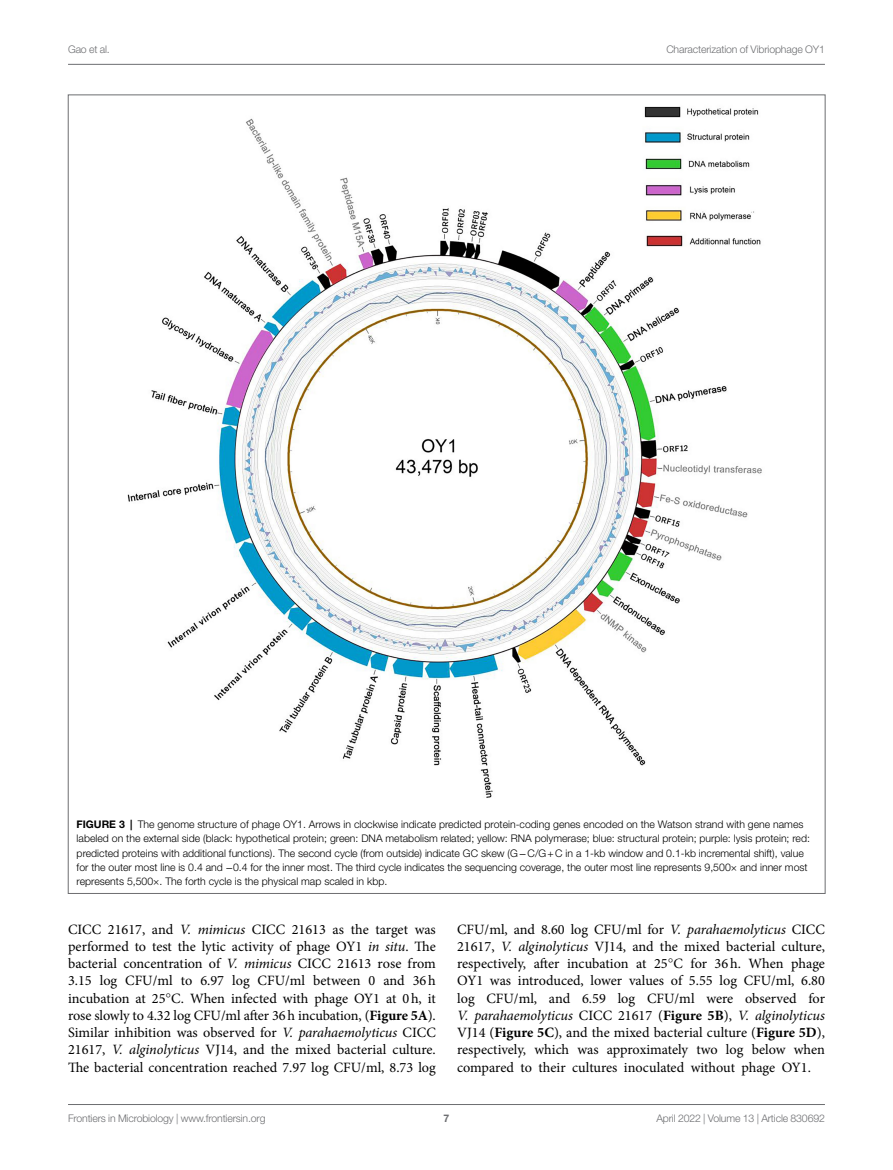
<style>
.page{position:relative;width:893px;height:1170px;background:#fff}
.page>*{position:absolute;margin:0;border:0;box-sizing:border-box;transform-origin:0 0}
.TEXT_FLUSH{font:14.25px/17.2px "Minion Pro";color:#000;text-align:justify}
.FIG_LEG{font:300 10.5px/14.2px "Helvetica Neue LT Std";color:#000}
.t1{font:300 10.5px "Helvetica Neue LT Std";letter-spacing:-.015em;color:#6d6e71}
.t2{font:700 10.5px "Helvetica Neue LT Std";color:#6d6e71}
.s1{font-weight:700}
.s2{font-family:"STIX General";font-weight:400}
.s3{font-style:italic}
.s4{font-family:"STIX General"}
</style>
<div class="page">
<hr style="left:68px;top:64px;width:757px;height:1px;background:#6d6e71">
<hr style="left:68px;top:1104px;width:757px;height:1px;background:#6d6e71">
<img style="left:128px;top:106px;width:634px;height:692px">
<p class="t1" style="left:68px;top:42px;width:43px">Gao et al.</p>
<p class="t1" style="left:666px;top:42px;width:160px">Characterization of Vibriophage OY1</p>
<p class="FIG_LEG" style="left:77px;top:816px;width:735px"><span class="s1">FIGURE 3 |</span> The genome structure of phage OY1. Arrows in clockwise indicate predicted protein-coding genes encoded on the Watson strand with gene names labeled on the external side (black: hypothetical protein; green: DNA metabolism related; yellow: RNA polymerase; blue: structural protein; purple: lysis protein; red: predicted proteins with additional functions). The second cycle (from outside) indicate GC skew (G<span class="s2">−</span>C/G+C in a 1-kb window and 0.1-kb incremental shift), value for the outer most line is 0.4 and <span class="s2">−</span>0.4 for the inner most. The third cycle indicates the sequencing coverage, the outer most line represents 9,500× and inner most represents 5,500×. The forth cycle is the physical map scaled in kbp.</p>
<p class="TEXT_FLUSH" style="left:68px;top:920px;width:369px">CICC 21617, and <span class="s3">V. mimicus</span> CICC 21613 as the target was performed to test the lytic activity of phage OY1 <span class="s3">in situ</span>. The bacterial concentration of <span class="s3">V. mimicus</span> CICC 21613 rose from 3.15 log CFU/ml to 6.97 log CFU/ml between 0 and 36h incubation at 25<span class="s4">°</span>C. When infected with phage OY1 at 0h, it rose slowly to 4.32 log CFU/ml after 36h incubation, (<span class="s1">Figure 5A</span>).<br>Similar inhibition was observed for <span class="s3">V. parahaemolyticus</span> CICC 21617, <span class="s3">V. alginolyticus</span> VJ14, and the mixed bacterial culture.<br>The bacterial concentration reached 7.97 log CFU/ml, 8.73 log</p>
<p class="TEXT_FLUSH" style="left:457px;top:920px;width:369px">CFU/ml, and 8.60 log CFU/ml for <span class="s3">V. parahaemolyticus</span> CICC 21617, <span class="s3">V. alginolyticus</span> VJ14, and the mixed bacterial culture, respectively, after incubation at 25<span class="s4">°</span>C for 36h. When phage OY1 was introduced, lower values of 5.55 log CFU/ml, 6.80 log CFU/ml, and 6.59 log CFU/ml were observed for <span class="s3">V. parahaemolyticus</span> CICC 21617 (<span class="s1">Figure 5B</span>), <span class="s3">V. alginolyticus </span>VJ14 (<span class="s1">Figure 5C</span>), and the mixed bacterial culture (<span class="s1">Figure 5D</span>), respectively, which was approximately two log below when compared to their cultures inoculated without phage OY1.</p>
<p class="t1" style="left:68px;top:1111px;width:199px">Frontiers in Microbiology | www.frontiersin.org</p>
<p class="t2" style="left:444px;top:1111px;width:7px">7</p>
<p class="t1" style="left:656px;top:1111px;width:170px">April 2022 | Volume 13 | Article 830692</p>
</div>
